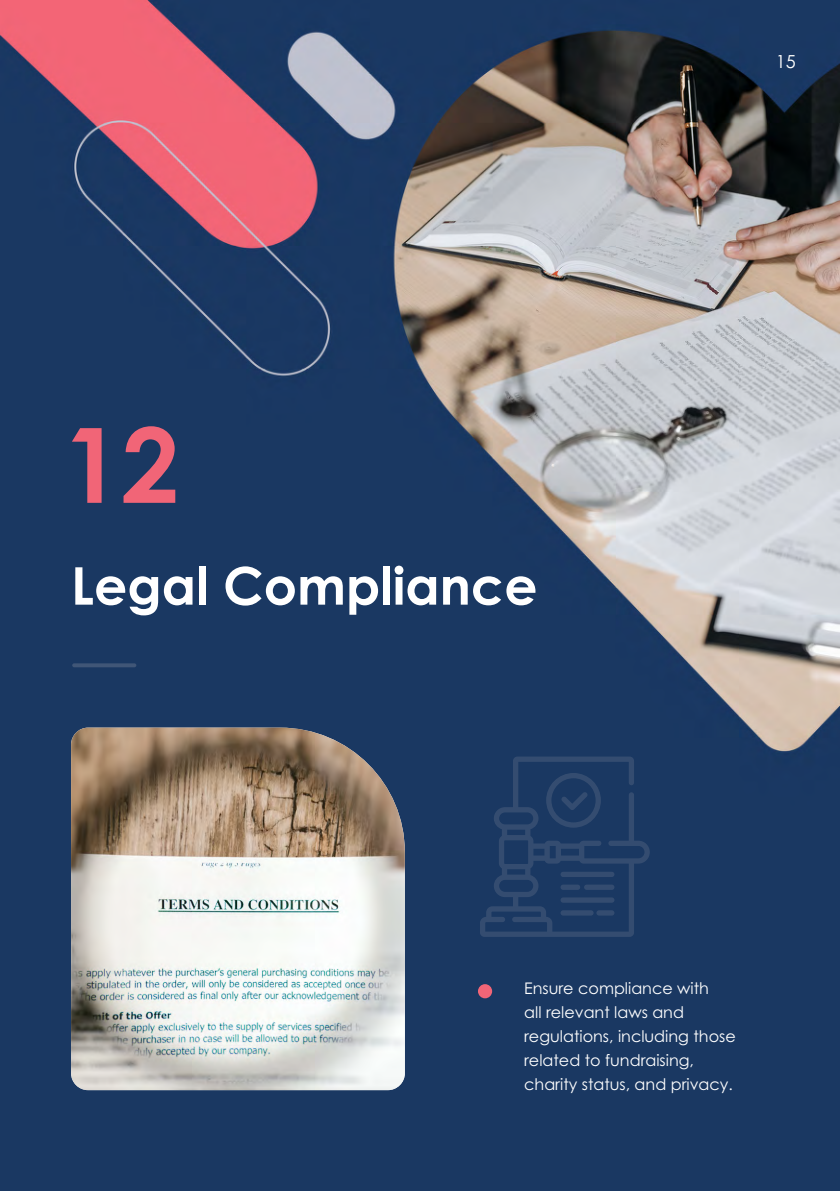
<style>
.page{position:relative;width:840px;height:1191px;background:#fff}
.page>*{position:absolute;margin:0;border:0;box-sizing:border-box;transform-origin:0 0}
.t1{font:700 104px "Century Gothic Pro";color:#f16577}
.t2{font:700 52px "Century Gothic Pro";color:#fff}
.t3{font:18px "Century Gothic Pro";color:#fff}
.t4{font:16px/24px "Century Gothic Pro";color:#fff}
</style>
<div class="page">
<img style="left:0;top:0;width:839px;height:1191px">
<svg style="left:72px;top:663px;width:64px;height:4px"></svg>
<div style="left:477px;top:984px;width:15px;height:14px;background:#f16577;border-radius:50%"></div>
<img style="left:71px;top:727px;width:333px;height:363px">
<svg style="left:479px;top:756px;width:170px;height:181px;background:#203c65"></svg>
<div style="left:560px;top:871px;width:54px;height:6px;background:#344c70;border-radius:3px"></div>
<div style="left:583px;top:884px;width:31px;height:6px;background:#344c70;border-radius:3px"></div>
<div style="left:560px;top:884px;width:20px;height:6px;background:#344c70;border-radius:3px"></div>
<div style="left:560px;top:897px;width:54px;height:5px;background:#344c70;border-radius:3px"></div>
<div style="left:596px;top:910px;width:18px;height:5px;background:#344c70;border-radius:3px"></div>
<div style="left:560px;top:910px;width:33px;height:5px;background:#344c70;border-radius:3px"></div>
<h1 class="t1" style="left:63px;top:400px;width:118px">12</h1>
<h2 class="t2" style="left:71px;top:553px;width:467px">Legal Compliance</h2>
<p class="t3" style="left:775px;top:51px;width:21px">15</p>
<p class="t4" style="left:524px;top:976px;width:213px">Ensure compliance with<br>all relevant laws and regulations, including those related to fundraising, charity status, and privacy.</p>
</div>
